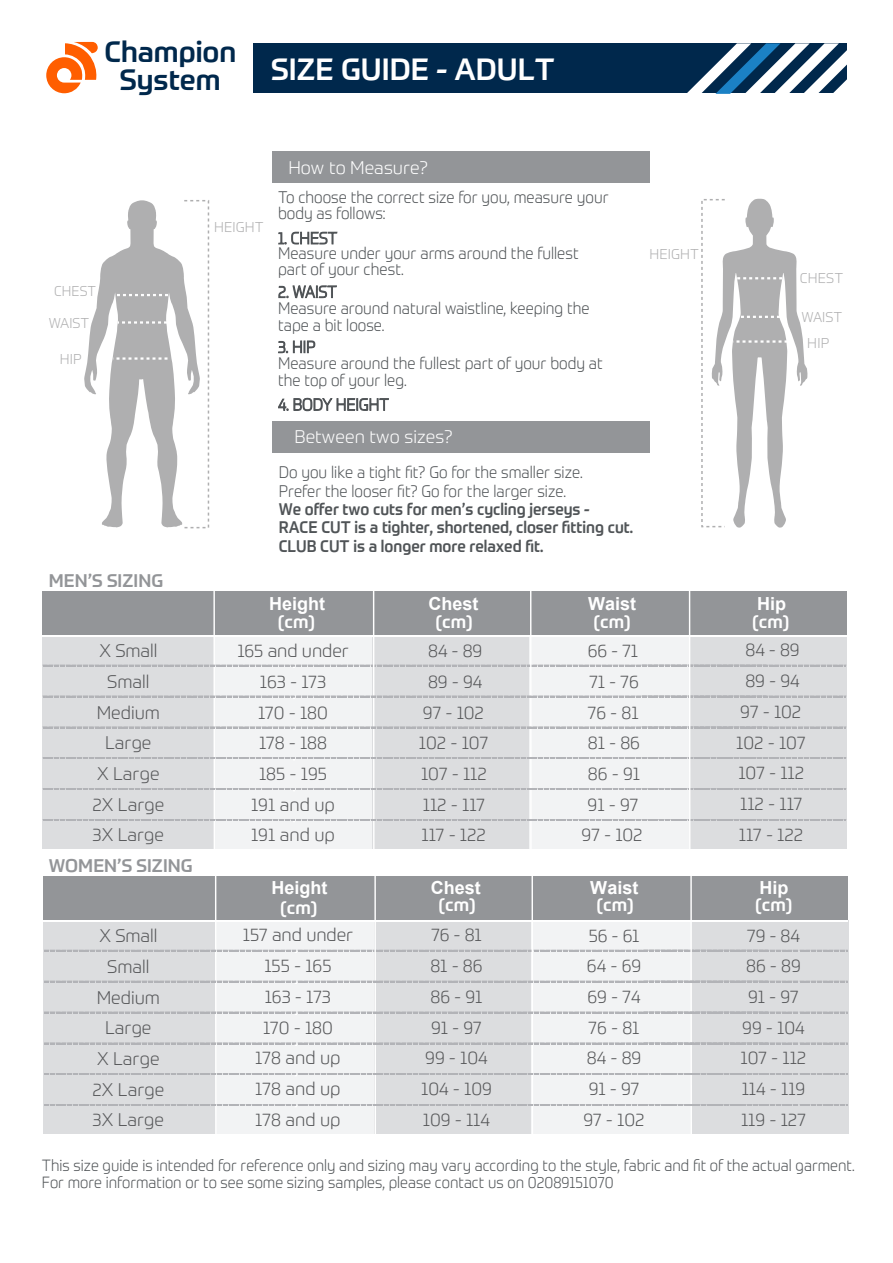
<style>
.page{position:relative;width:893px;height:1263px;background:#fff}
.page>*{position:absolute;margin:0;border:0;box-sizing:border-box;transform-origin:0 0}
.t1{font:500 30.15px "Prometo";color:#fff}
.t2{font:500 28.95px/27.5px "Prometo";color:#00284c;text-align:center}
.t3{font:300 18px/30.8px "Prometo";color:#57585a}
.t4{font:700 18px "Arial";color:#fff}
.t5{font:500 18px "Prometo";color:#fff}
.t6{font:300 18px "Prometo";color:#fff}
.t7{font:500 18px "Prometo";color:#939598}
.t8{font:300 16.5px/16.5px "Prometo";color:#505457;scale:.93 1}
.t9{font:500 16.5px/18.3px "Prometo";color:#505457;scale:.93 1}
.t10{font:300 15.9px/17.7px "Prometo";color:#505457;scale:.93 1}
.t11{font:300 14.1px "Prometo";color:#afafb0}
</style>
<div class="page">
<svg style="left:278px;top:232px;width:59px;height:12px"></svg>
<svg style="left:278px;top:285px;width:59px;height:13px"></svg>
<svg style="left:278px;top:340px;width:37px;height:13px"></svg>
<svg style="left:278px;top:399px;width:10px;height:12px"></svg>
<svg style="left:294px;top:398px;width:95px;height:13px"></svg>
<svg style="left:712px;top:199px;width:95px;height:329px"></svg>
<div style="left:701px;top:199px;width:24px;height:328px;border:2px dashed #afafb0"></div>
<svg style="left:84px;top:200px;width:116px;height:327px"></svg>
<div style="left:183px;top:200px;width:26px;height:328px;border:2px dashed #afafb0"></div>
<div style="left:273px;top:151px;width:377px;height:32px;background:#939598"></div>
<div style="left:273px;top:421px;width:377px;height:31px;background:#939598"></div>
<div style="left:42px;top:591px;width:805px;height:50px;background:#939598"></div>
<div style="left:529px;top:635px;width:160px;height:214px;background:#f2f3f4"></div>
<div style="left:690px;top:635px;width:157px;height:214px;background:#dcdddf"></div>
<div style="left:42px;top:635px;width:172px;height:214px;background:#dcdddf"></div>
<div style="left:215px;top:635px;width:158px;height:214px;background:#f2f3f4"></div>
<div style="left:373px;top:635px;width:156px;height:214px;background:#dcdddf"></div>
<hr style="left:213px;top:578px;width:2px;height:280px;background:#fff">
<svg style="left:43px;top:665px;width:803px;height:3px"></svg>
<hr style="left:373px;top:577px;width:1px;height:280px;background:#fff">
<hr style="left:530px;top:578px;width:2px;height:280px;background:#fff">
<svg style="left:43px;top:695px;width:803px;height:4px"></svg>
<svg style="left:43px;top:726px;width:803px;height:4px"></svg>
<svg style="left:43px;top:757px;width:803px;height:4px"></svg>
<svg style="left:43px;top:788px;width:803px;height:4px"></svg>
<svg style="left:43px;top:819px;width:803px;height:3px"></svg>
<hr style="left:42px;top:635px;width:805px;height:1px;background:#fff">
<div style="left:44px;top:876px;width:804px;height:50px;background:#939598"></div>
<div style="left:530px;top:920px;width:160px;height:214px;background:#f2f3f4"></div>
<div style="left:691px;top:920px;width:157px;height:214px;background:#dcdddf"></div>
<div style="left:44px;top:920px;width:172px;height:214px;background:#dcdddf"></div>
<div style="left:216px;top:920px;width:158px;height:214px;background:#f2f3f4"></div>
<div style="left:374px;top:920px;width:156px;height:214px;background:#dcdddf"></div>
<hr style="left:215px;top:863px;width:2px;height:280px;background:#fff">
<svg style="left:44px;top:950px;width:803px;height:3px"></svg>
<hr style="left:374px;top:862px;width:2px;height:280px;background:#fff">
<hr style="left:531px;top:863px;width:2px;height:280px;background:#fff">
<hr style="left:690px;top:862px;width:2px;height:280px;background:#fff">
<svg style="left:44px;top:980px;width:803px;height:4px"></svg>
<svg style="left:44px;top:1011px;width:803px;height:4px"></svg>
<svg style="left:44px;top:1042px;width:803px;height:4px"></svg>
<svg style="left:44px;top:1073px;width:803px;height:3px"></svg>
<svg style="left:44px;top:1104px;width:803px;height:3px"></svg>
<hr style="left:44px;top:920px;width:804px;height:1px;background:#fff">
<hr style="left:689px;top:577px;width:1px;height:280px;background:#fff">
<svg style="left:46px;top:42px;width:52px;height:51px"></svg>
<div style="left:253px;top:44px;width:594px;height:49px;background:#00284c"></div>
<svg style="left:687px;top:44px;width:160px;height:49px"></svg>
<h2 class="t2" style="left:104px;top:38px;width:133px">Champion<br>System</h2>
<h1 class="t1" style="left:271px;top:50px;width:285px">SIZE GUIDE - ADULT</h1>
<p class="t6" style="left:288px;top:157px;width:141px">How to Measure?</p>
<p class="t11" style="left:214px;top:218px;width:51px">HEIGHT</p>
<p class="t8" style="left:278px;top:188px;width:357px">To choose the correct size for you, measure your body as follows:</p>
<p class="t11" style="left:54px;top:283px;width:43px">CHEST</p>
<p class="t11" style="left:49px;top:314px;width:42px">WAIST</p>
<p class="t11" style="left:60px;top:351px;width:24px">HIP</p>
<p class="t8" style="left:278px;top:244px;width:325px">Measure under your arms around the fullest part of your chest.</p>
<p class="t8" style="left:278px;top:300px;width:336px">Measure around natural waistline, keeping the tape a bit loose.</p>
<p class="t8" style="left:278px;top:355px;width:351px">Measure around the fullest part of your body at the top of your leg.</p>
<p class="t8" style="left:278px;top:396px;width:121px">4. BODY HEIGHT</p>
<p class="t8" style="left:278px;top:283px;width:65px">2. WAIST</p>
<p class="t11" style="left:649px;top:245px;width:51px">HEIGHT</p>
<p class="t6" style="left:295px;top:426px;width:159px">Between two sizes?</p>
<p class="t8" style="left:279px;top:463px;width:328px;line-height:18.3px">Do you like a tight fit? Go for the smaller size.<br>Prefer the looser fit? Go for the larger size.</p>
<p class="t9" style="left:279px;top:500px;width:382px">We offer two cuts for men’s cycling jerseys -<br>RACE CUT is a tighter, shortened, closer fitting cut.<br>CLUB CUT is a longer more relaxed fit.</p>
<p class="t7" style="left:49px;top:570px;width:116px">MEN’S SIZING</p>
<p class="t3" style="left:100px;top:635px;width:59px;text-align:center">X Small<br>Small</p>
<p class="t4" style="left:428px;top:591px;width:52px">Chest</p>
<p class="t5" style="left:435px;top:610px;width:39px">(cm)</p>
<p class="t3" style="left:428px;top:635px;width:56px">84 - 89<br>89 - 94</p>
<p class="t4" style="left:269px;top:591px;width:58px">Height</p>
<p class="t4" style="left:588px;top:591px;width:50px">Waist</p>
<p class="t5" style="left:278px;top:610px;width:39px">(cm)</p>
<p class="t5" style="left:593px;top:610px;width:39px">(cm)</p>
<p class="t3" style="left:237px;top:635px;width:113px;text-align:center">165 and under<br>163 - 173</p>
<p class="t3" style="left:588px;top:635px;width:52px">66 - 71<br>71 - 76</p>
<p class="t3" style="left:97px;top:696px;width:65px">Medium</p>
<p class="t3" style="left:258px;top:696px;width:71px">170 - 180</p>
<p class="t3" style="left:423px;top:696px;width:63px">97 - 102</p>
<p class="t3" style="left:588px;top:696px;width:52px">76 - 81</p>
<p class="t3" style="left:105px;top:727px;width:48px">Large</p>
<p class="t3" style="left:259px;top:727px;width:70px">178 - 188</p>
<p class="t3" style="left:419px;top:727px;width:71px">102 - 107</p>
<p class="t3" style="left:588px;top:727px;width:54px">81 - 86</p>
<p class="t3" style="left:92px;top:758px;width:73px">X Large<br>2X Large<br>3X Large</p>
<p class="t3" style="left:251px;top:758px;width:85px;text-align:center">185 - 195<br>191 and up<br>191 and up</p>
<p class="t3" style="left:421px;top:758px;width:67px;text-align:justify">107 - 112<br>112 - 117<br>117 - 122</p>
<p class="t3" style="left:582px;top:758px;width:63px;text-align:center">86 - 91<br>91 - 97<br>97 - 102</p>
<p class="t7" style="left:49px;top:854px;width:145px">WOMEN’S SIZING</p>
<p class="t11" style="left:800px;top:270px;width:45px">CHEST</p>
<p class="t11" style="left:801px;top:308px;width:42px">WAIST</p>
<p class="t11" style="left:807px;top:335px;width:24px">HIP</p>
<p class="t4" style="left:757px;top:591px;width:31px">Hip</p>
<p class="t5" style="left:752px;top:610px;width:39px">(cm)</p>
<p class="t3" style="left:745px;top:634px;width:56px">84 - 89<br>89 - 94</p>
<p class="t3" style="left:740px;top:696px;width:63px">97 - 102</p>
<p class="t3" style="left:736px;top:726px;width:71px">102 - 107</p>
<p class="t3" style="left:738px;top:757px;width:67px;text-align:justify">107 - 112<br>112 - 117<br>117 - 122</p>
<p class="t4" style="left:431px;top:875px;width:52px">Chest</p>
<p class="t4" style="left:759px;top:875px;width:31px">Hip</p>
<p class="t5" style="left:438px;top:894px;width:39px">(cm)</p>
<p class="t5" style="left:596px;top:894px;width:39px">(cm)</p>
<p class="t5" style="left:755px;top:894px;width:39px">(cm)</p>
<p class="t4" style="left:271px;top:875px;width:58px">Height</p>
<p class="t4" style="left:590px;top:875px;width:50px">Waist</p>
<p class="t5" style="left:280px;top:896px;width:39px">(cm)</p>
<p class="t3" style="left:100px;top:920px;width:59px;text-align:center">X Small<br>Small</p>
<p class="t3" style="left:243px;top:919px;width:112px;text-align:center">157 and under<br>155 - 165</p>
<p class="t3" style="left:430px;top:919px;width:54px">76 - 81<br>81 - 86</p>
<p class="t3" style="left:587px;top:919px;width:56px">56 - 61<br>64 - 69</p>
<p class="t3" style="left:746px;top:919px;width:56px">79 - 84<br>86 - 89</p>
<p class="t3" style="left:97px;top:981px;width:65px">Medium</p>
<p class="t3" style="left:265px;top:981px;width:68px">163 - 173</p>
<p class="t3" style="left:430px;top:981px;width:53px">86 - 91</p>
<p class="t3" style="left:587px;top:981px;width:54px">69 - 74</p>
<p class="t3" style="left:748px;top:981px;width:52px">91 - 97</p>
<p class="t3" style="left:105px;top:1012px;width:48px">Large</p>
<p class="t3" style="left:263px;top:1011px;width:71px">170 - 180</p>
<p class="t3" style="left:431px;top:1011px;width:52px">91 - 97</p>
<p class="t3" style="left:589px;top:1011px;width:52px">76 - 81</p>
<p class="t3" style="left:742px;top:1011px;width:64px">99 - 104</p>
<p class="t3" style="left:92px;top:1043px;width:73px">X Large<br>2X Large<br>3X Large</p>
<p class="t3" style="left:255px;top:1042px;width:87px;text-align:justify">178 and up 178 and up 178 and up</p>
<p class="t3" style="left:421px;top:1042px;width:72px">99 - 104<br>104 - 109<br>109 - 114</p>
<p class="t3" style="left:583px;top:1042px;width:63px">84 - 89<br>91 - 97<br>97 - 102</p>
<p class="t3" style="left:740px;top:1042px;width:67px;text-align:justify">107 - 112<br>114 - 119<br>119 - 127</p>
<p class="t10" style="left:42px;top:1156px;width:875px">This size guide is intended for reference only and sizing may vary according to the style, fabric and fit of the actual garment.<br>For more information or to see some sizing samples, please contact us on 02089151070</p>
</div>
